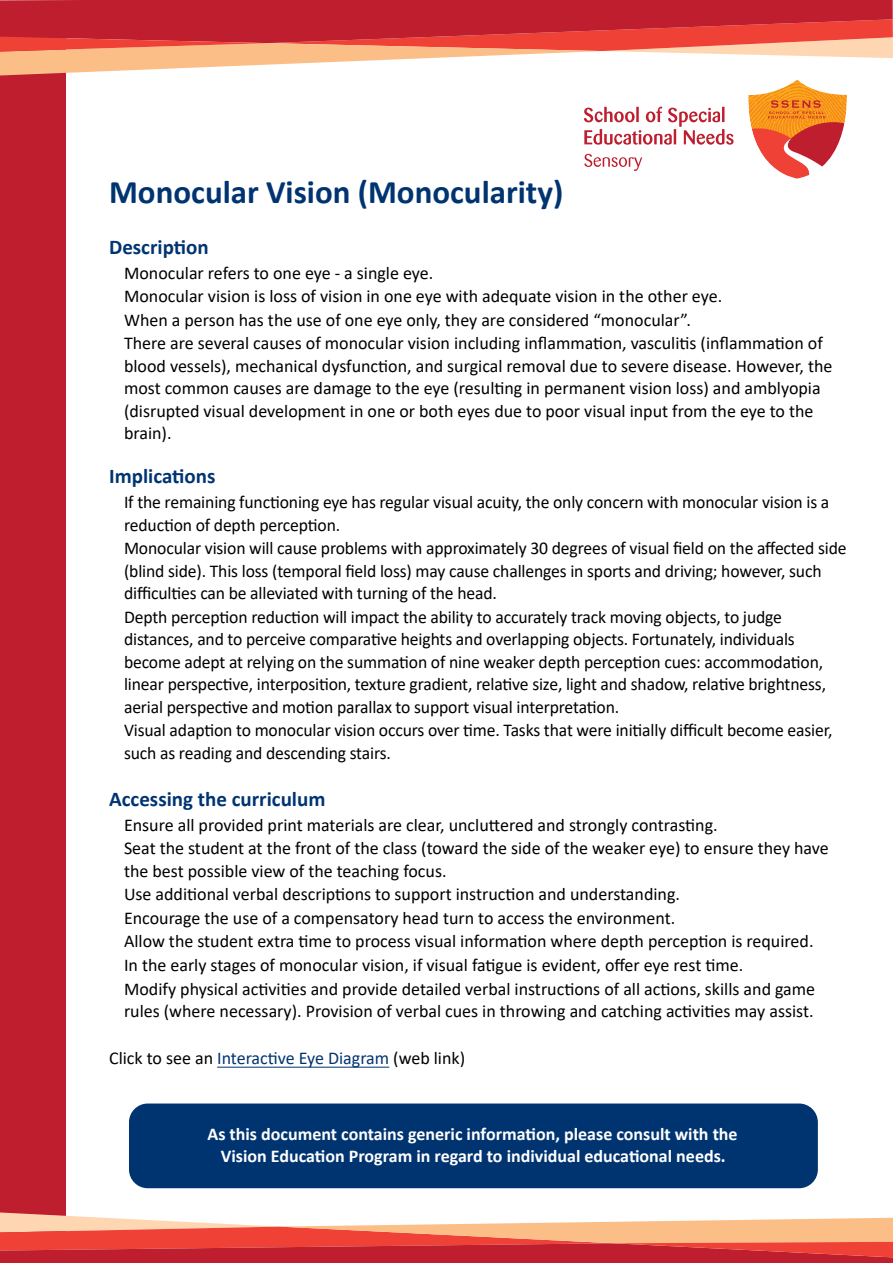
<style>
.page{position:relative;width:893px;height:1263px;background:#fff}
.page>*{position:absolute;margin:0;border:0;box-sizing:border-box;transform-origin:0 0}
.t1{font:700 33px "Calibri";color:#003471}
.t2{font:700 21px "Calibri";color:#003471}
.t3{font:18px/22.8px "Calibri";letter-spacing:-.01em;color:#000}
.t4{font:700 18px/21.6px "Calibri";color:#fff;text-align:center}
.s1{color:#003471}
</style>
<div class="page">
<div style="left:0;top:14px;width:66px;height:1232px;background:#be1e2d"></div>
<svg style="left:0;top:1212px;width:893px;height:51px"></svg>
<hr style="left:217px;top:1067px;width:172px;height:1px;background:#003471">
<svg style="left:0;top:0;width:893px;height:179px"></svg>
<div style="left:130px;top:1104px;width:687px;height:83px;background:#003471;border-radius:18px"></div>
<div style="left:129px;top:1103px;width:689px;height:85px;border:2px solid #003471;border-radius:18px"></div>
<h1 class="t1" style="left:109px;top:169px;width:456px">Monocular Vision (Monocularity)</h1>
<p class="t2" style="left:109px;top:232px;width:101px">Description</p>
<p class="t3" style="left:124px;top:261px;width:710px">Monocular refers to one eye - a single eye.<br>Monocular vision is loss of vision in one eye with adequate vision in the other eye.<br>When a person has the use of one eye only, they are considered “monocular”.<br>There are several causes of monocular vision including inflammation, vasculitis (inflammation of blood vessels), mechanical dysfunction, and surgical removal due to severe disease. However, the most common causes are damage to the eye (resulting in permanent vision loss) and amblyopia (disrupted visual development in one or both eyes due to poor visual input from the eye to the brain).</p>
<p class="t2" style="left:109px;top:461px;width:108px">Implications</p>
<p class="t3" style="left:124px;top:490px;width:724px">If the remaining functioning eye has regular visual acuity, the only concern with monocular vision is a reduction of depth perception.<br>Monocular vision will cause problems with approximately 30 degrees of visual field on the affected side (blind side). This loss (temporal field loss) may cause challenges in sports and driving; however, such difficulties can be alleviated with turning of the head.<br>Depth perception reduction will impact the ability to accurately track moving objects, to judge distances, and to perceive comparative heights and overlapping objects. Fortunately, individuals become adept at relying on the summation of nine weaker depth perception cues: accommodation, linear perspective, interposition, texture gradient, relative size, light and shadow, relative brightness, aerial perspective and motion parallax to support visual interpretation.<br>Visual adaption to monocular vision occurs over time. Tasks that were initially difficult become easier, such as reading and descending stairs.</p>
<p class="t2" style="left:109px;top:784px;width:218px">Accessing the curriculum</p>
<p class="t3" style="left:124px;top:812px;width:706px;line-height:23.2px">Ensure all provided print materials are clear, uncluttered and strongly contrasting.<br>Seat the student at the front of the class (toward the side of the weaker eye) to ensure they have the best possible view of the teaching focus.<br>Use additional verbal descriptions to support instruction and understanding.<br>Encourage the use of a compensatory head turn to access the environment.<br>Allow the student extra time to process visual information where depth perception is required.<br>In the early stages of monocular vision, if visual fatigue is evident, offer eye rest time.<br>Modify physical activities and provide detailed verbal instructions of all actions, skills and game rules (where necessary). Provision of verbal cues in throwing and catching activities may assist.</p>
<p class="t3" style="left:109px;top:1046px;width:358px">Click to see an <span class="s1">Interactive Eye Diagram</span> (web link)</p>
<p class="t4" style="left:207px;top:1123px;width:532px">As this document contains generic information, please consult with the<br>Vision Education Program in regard to individual educational needs.</p>
</div>
